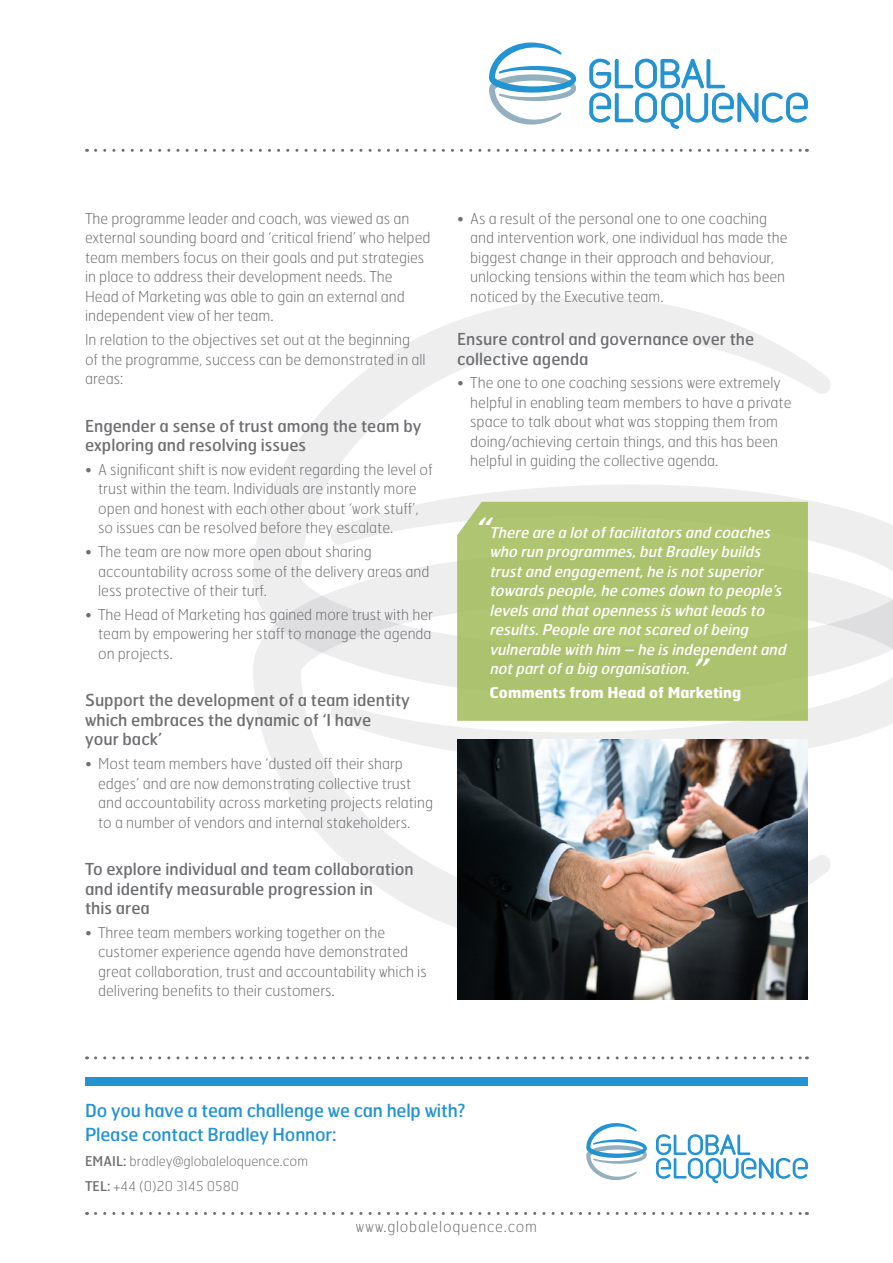
<style>
.page{position:relative;width:893px;height:1263px;background:#fff}
.page>*{position:absolute;margin:0;border:0;box-sizing:border-box;transform-origin:0 0}
.t1{font:italic 36px "Hermes";color:#fff}
.t2{font:18px/24px "Hermes";letter-spacing:-.01em;color:#2393d1}
.t3{font:16.5px/19.5px "Hermes";color:#6e6f72}
.t4{font:100 15px/19.5px "Hermes";color:#6e6f72}
.t5{font:italic 15px/19.5px "Hermes";color:#fff}
.t6{font:700 15px "Hermes";color:#fff}
.t7{font:100 15px "Hermes";letter-spacing:.05em;color:#6e6f72}
.t8{font:100 13.5px/25.2px "Hermes";letter-spacing:.01em;color:#6e6f72}
.s1{font-weight:400}
</style>
<div class="page">
<svg style="left:489px;top:42px;width:87px;height:83px"></svg>
<svg style="left:589px;top:59px;width:219px;height:70px"></svg>
<svg style="left:255px;top:698px;width:638px;height:230px"></svg>
<svg style="left:253px;top:298px;width:640px;height:400px"></svg>
<div style="left:85px;top:1077px;width:723px;height:9px;background:#2393d1"></div>
<svg style="left:586px;top:1123px;width:61px;height:57px"></svg>
<svg style="left:656px;top:1134px;width:152px;height:49px"></svg>
<svg style="left:96px;top:1212px;width:711px;height:3px"></svg>
<svg style="left:96px;top:1056px;width:711px;height:3px"></svg>
<svg style="left:96px;top:149px;width:711px;height:3px"></svg>
<div style="left:457px;top:502px;width:351px;height:219px;background:#adc26f"></div>
<img style="left:457px;top:740px;width:351px;height:259px">
<p class="t4" style="left:85px;top:208px;width:347px">The programme leader and coach, was viewed as an external sounding board and ‘critical friend’ who helped team members focus on their goals and put strategies in place to address their development needs. The<br>Head of Marketing was able to gain an external and independent view of her team.</p>
<p class="t4" style="left:85px;top:329px;width:342px">In relation to the objectives set out at the beginning of the programme, success can be demonstrated in all areas:</p>
<p class="t3" style="left:85px;top:415px;width:338px">Engender a sense of trust among the team by exploring and resolving issues</p>
<p class="t4" style="left:98px;top:459px;width:336px;text-indent:-13px">• A significant shift is now evident regarding the level of trust within the team. Individuals are instantly more open and honest with each other about ‘work stuff’, so issues can be resolved before they escalate.</p>
<p class="t4" style="left:98px;top:541px;width:333px;text-indent:-13px">• The team are now more open about sharing accountability across some of the delivery areas and less protective of their turf.</p>
<p class="t4" style="left:98px;top:604px;width:336px;text-align:justify;text-indent:-13px">• The Head of Marketing has gained more trust with her team by empowering her staff to manage the agenda on projects.</p>
<p class="t3" style="left:85px;top:690px;width:326px">Support the development of a team identity which embraces the dynamic of ‘I have<br>your back’</p>
<p class="t4" style="left:98px;top:753px;width:336px;text-indent:-13px">• Most team members have ‘dusted off their sharp edges’ and are now demonstrating collective trust and accountability across marketing projects relating to a number of vendors and internal stakeholders.</p>
<p class="t3" style="left:85px;top:859px;width:330px">To explore individual and team collaboration and identify measurable progression in<br>this area</p>
<p class="t4" style="left:98px;top:922px;width:330px;text-indent:-13px">• Three team members working together on the customer experience agenda have demonstrated great collaboration, trust and accountability which is delivering benefits to their customers.</p>
<p class="t4" style="left:470px;top:208px;width:319px;text-indent:-13px">• As a result of the personal one to one coaching and intervention work, one individual has made the biggest change in their approach and behaviour, unlocking tensions within the team which has been noticed by the Executive team.</p>
<p class="t3" style="left:457px;top:329px;width:299px">Ensure control and governance over the collective agenda</p>
<p class="t4" style="left:470px;top:373px;width:323px;text-indent:-13px">• The one to one coaching sessions were extremely helpful in enabling team members to have a private space to talk about what was stopping them from doing/achieving certain things, and this has been helpful in guiding the collective agenda.</p>
<h1 class="t1" style="left:473px;top:507px;width:27px">“</h1>
<p class="t5" style="left:489px;top:522px;width:302px">There are a lotoffacilitatorsand coaches who run programmes,butBradley builds trustand engagement,he isnotsuperior towardspeople,he comesdown to people’s levelsand thatopennessiswhatleadsto results.People are notscared ofbeing vulnerable with him – he isindependentand notpartofa big organisation.</p>
<h1 class="t1" style="left:690px;top:648px;width:27px">”</h1>
<p class="t6" style="left:489px;top:682px;width:253px">Comments from Head of Marketing</p>
<p class="t2" style="left:85px;top:1098px;width:382px">Do you have a team challenge we can help with?<br>Please contact Bradley Honnor:</p>
<p class="t8" style="left:85px;top:1148px;width:225px"><span class="s1">EMAIL:</span> bradley@globaleloquence.com<br><span class="s1">TEL:</span> +44 (0)20 3145 0580</p>
<p class="t7" style="left:356px;top:1217px;width:183px">www.globaleloquence.com</p>
</div>
